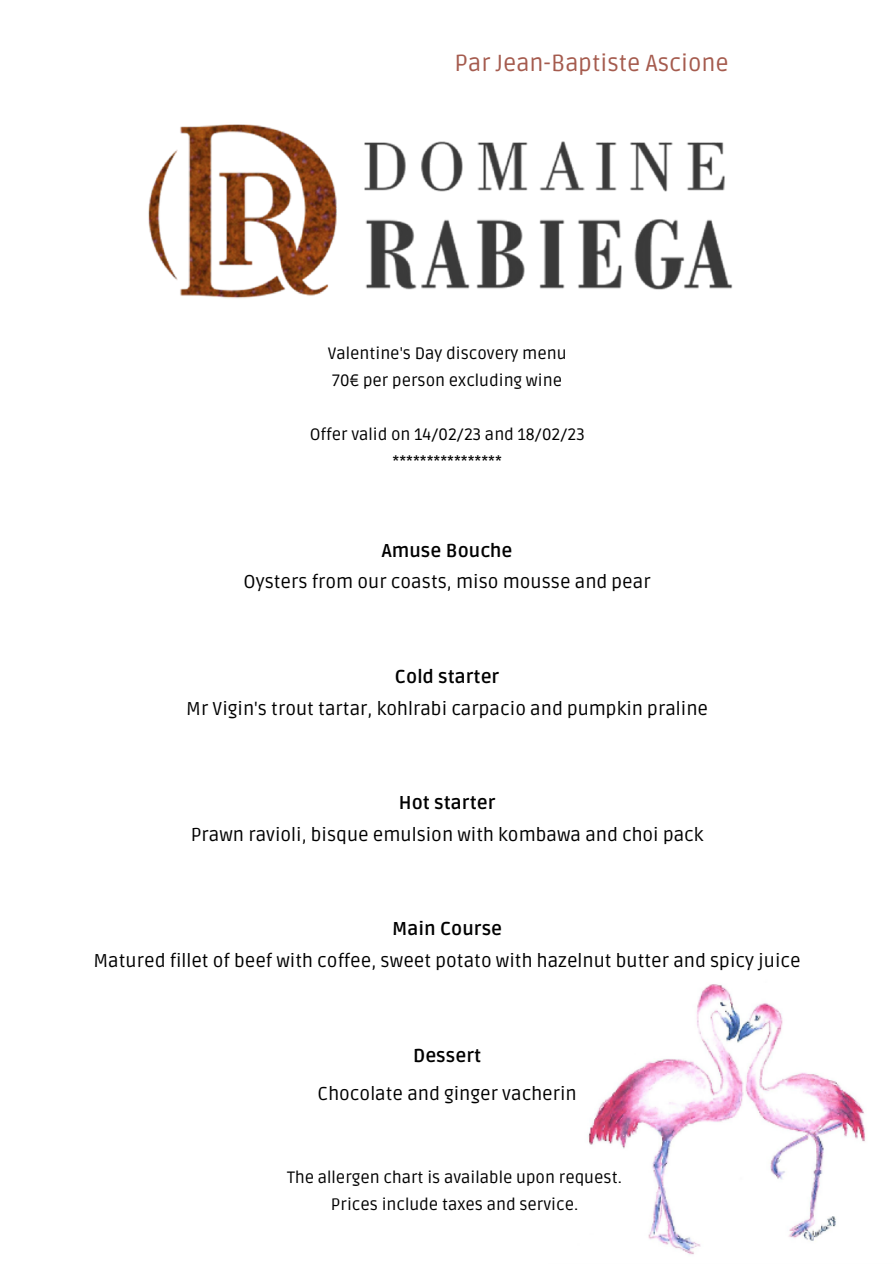
<style>
.page{position:relative;width:894px;height:1264px;background:#fff}
.page>*{position:absolute;margin:0;border:0;box-sizing:border-box;transform-origin:0 0}
.t1{font:23.25px "Ruda";color:#a55b4e}
.t2{font:18.6px "Ruda";color:#000}
.t3{font:700 18.6px "Ruda";color:#000}
.t4{font:16.5px/27px "Ruda";color:#000;text-align:center}
</style>
<div class="page">
<img style="left:588px;top:984px;width:277px;height:271px">
<img style="left:148px;top:124px;width:584px;height:175px">
<p class="t1" style="left:454px;top:49px;width:275px">Par Jean-Baptiste Ascione</p>
<p class="t4" style="left:327px;top:340px;width:240px;text-align:left">Valentine's Day discovery menu<br>70€ per person excluding wine</p>
<p class="t4" style="left:309px;top:421px;width:276px">Offer valid on 14/02/23 and 18/02/23 ****************</p>
<p class="t3" style="left:382px;top:539px;width:132px">Amuse Bouche</p>
<p class="t2" style="left:243px;top:571px;width:408px">Oysters from our coasts, miso mousse and pear</p>
<p class="t3" style="left:395px;top:666px;width:106px">Cold starter</p>
<p class="t2" style="left:186px;top:697px;width:523px">Mr Vigin's trout tartar, kohlrabi carpacio and pumpkin praline</p>
<p class="t3" style="left:399px;top:792px;width:98px">Hot starter</p>
<p class="t2" style="left:191px;top:823px;width:514px">Prawn ravioli, bisque emulsion with kombawa and choi pack</p>
<p class="t3" style="left:392px;top:918px;width:111px">Main Course</p>
<p class="t2" style="left:93px;top:949px;width:708px">Matured fillet of beef with coffee, sweet potato with hazelnut butter and spicy juice</p>
<p class="t3" style="left:413px;top:1044px;width:70px">Dessert</p>
<p class="t2" style="left:317px;top:1082px;width:261px">Chocolate and ginger vacherin</p>
<p class="t4" style="left:287px;top:1164px;width:336px">The allergen chart is available upon request.<br>Prices include taxes and service.</p>
</div>
